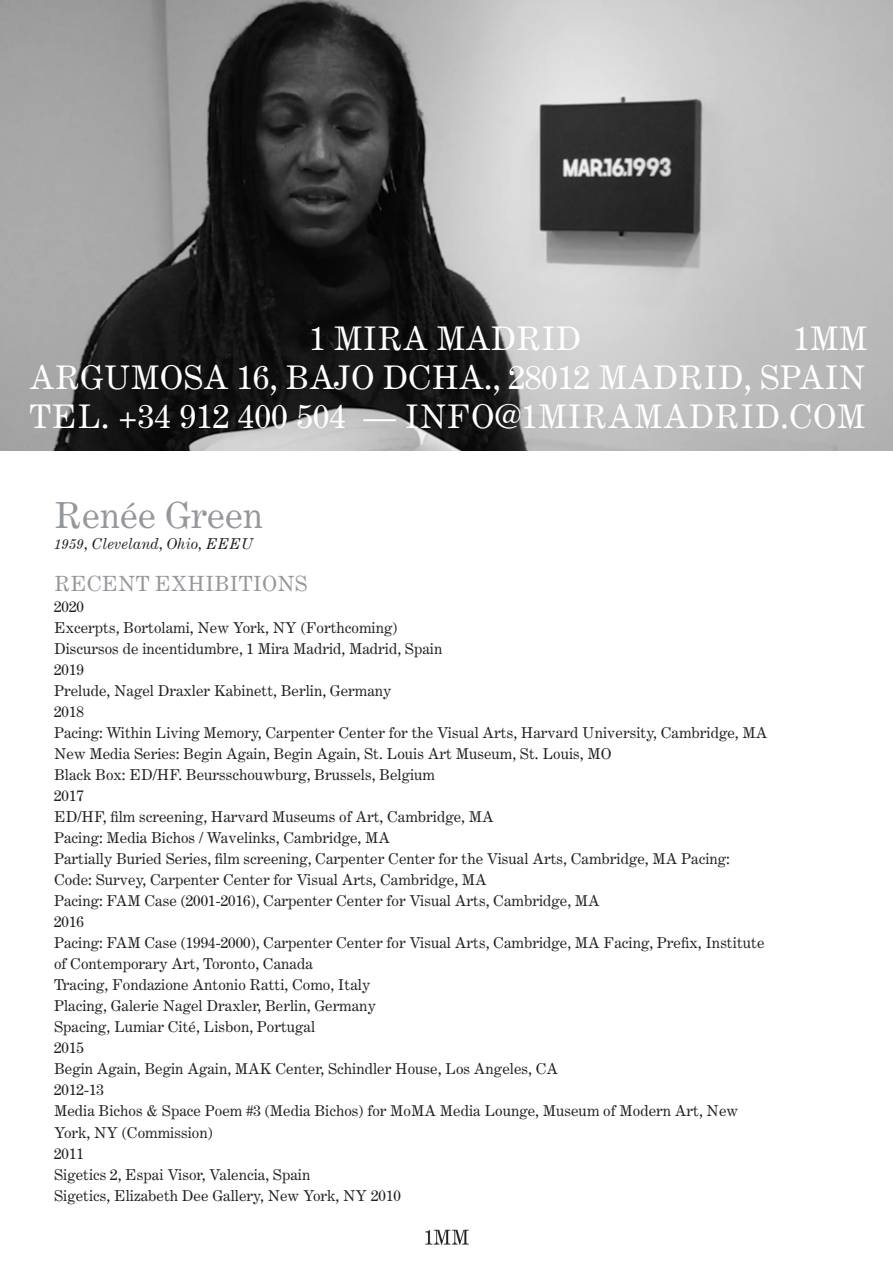
<style>
.page{position:relative;width:893px;height:1263px;background:#fff}
.page>*{position:absolute;margin:0;border:0;box-sizing:border-box;transform-origin:0 0}
.t1{font:36px "Century Expanded LT";color:#95979a}
.t2{font:32.55px "Century Expanded LT";color:#fff}
.t3{font:21px "Century Expanded LT";color:#95979a}
.t4{font:15px/21px "Century Expanded LT";color:#231f20}
.t5{font:italic 15px "Century Expanded LT";color:#231f20}
</style>
<div class="page">
<img style="left:425px;top:1229px;width:44px;height:16px">
<img style="left:0;top:0;width:893px;height:451px">
<p class="t2" style="left:309px;top:318px;width:273px">1 MIRA MADRID</p>
<p class="t2" style="left:793px;top:318px;width:76px">1MM</p>
<p class="t2" style="left:29px;top:357px;width:838px">ARGUMOSA 16, BAJO DCHA., 28012 MADRID, SPAIN</p>
<p class="t2" style="left:30px;top:396px;width:838px">TEL. +34 912 400 504 — INFO@1MIRAMADRID.COM</p>
<p class="t1" style="left:54px;top:494px;width:211px">Renée Green</p>
<p class="t5" style="left:54px;top:535px;width:201px">1959, Cleveland, Ohio, EEEU</p>
<p class="t3" style="left:54px;top:571px;width:255px">RECENT EXHIBITIONS</p>
<p class="t4" style="left:54px;top:596px;width:31px">2020</p>
<p class="t4" style="left:54px;top:617px;width:345px">Excerpts, Bortolami, New York, NY (Forthcoming)</p>
<p class="t4" style="left:54px;top:638px;width:390px">Discursos de incentidumbre, 1 Mira Madrid, Madrid, Spain</p>
<p class="t4" style="left:54px;top:659px;width:31px">2019</p>
<p class="t4" style="left:54px;top:680px;width:339px">Prelude, Nagel Draxler Kabinett, Berlin, Germany</p>
<p class="t4" style="left:54px;top:701px;width:31px">2018</p>
<p class="t4" style="left:54px;top:722px;width:715px">Pacing: Within Living Memory, Carpenter Center for the Visual Arts, Harvard University, Cambridge, MA<br>New Media Series: Begin Again, Begin Again, St. Louis Art Museum, St. Louis, MO</p>
<p class="t4" style="left:54px;top:764px;width:382px">Black Box: ED/HF. Beursschouwburg, Brussels, Belgium</p>
<p class="t4" style="left:54px;top:785px;width:31px">2017</p>
<p class="t4" style="left:54px;top:806px;width:441px">ED/HF, film screening, Harvard Museums of Art, Cambridge, MA</p>
<p class="t4" style="left:54px;top:827px;width:338px">Pacing: Media Bichos / Wavelinks, Cambridge, MA</p>
<p class="t4" style="left:54px;top:848px;width:677px">Partially Buried Series, film screening, Carpenter Center for the Visual Arts, Cambridge, MA Pacing:<br>Code: Survey, Carpenter Center for Visual Arts, Cambridge, MA</p>
<p class="t4" style="left:54px;top:890px;width:547px">Pacing: FAM Case (2001-2016), Carpenter Center for Visual Arts, Cambridge, MA</p>
<p class="t4" style="left:54px;top:911px;width:31px">2016</p>
<p class="t4" style="left:54px;top:932px;width:712px">Pacing: FAM Case (1994-2000), Carpenter Center for Visual Arts, Cambridge, MA Facing, Prefix, Institute of Contemporary Art, Toronto, Canada</p>
<p class="t4" style="left:54px;top:974px;width:318px">Tracing, Fondazione Antonio Ratti, Como, Italy</p>
<p class="t4" style="left:54px;top:995px;width:323px">Placing, Galerie Nagel Draxler, Berlin, Germany</p>
<p class="t4" style="left:54px;top:1016px;width:263px">Spacing, Lumiar Cité, Lisbon, Portugal</p>
<p class="t4" style="left:54px;top:1037px;width:31px">2015</p>
<p class="t4" style="left:54px;top:1058px;width:506px">Begin Again, Begin Again, MAK Center, Schindler House, Los Angeles, CA</p>
<p class="t4" style="left:54px;top:1079px;width:51px">2012-13</p>
<p class="t4" style="left:54px;top:1100px;width:686px">Media Bichos &amp; Space Poem #3 (Media Bichos) for MoMA Media Lounge, Museum of Modern Art, New</p>
<p class="t4" style="left:54px;top:1121px;width:160px">York, NY (Commission)</p>
<p class="t4" style="left:54px;top:1142px;width:31px">2011</p>
<p class="t4" style="left:54px;top:1163px;width:258px">Sigetics 2, Espai Visor, Valencia, Spain</p>
<p class="t4" style="left:54px;top:1184px;width:348px">Sigetics, Elizabeth Dee Gallery, New York, NY 2010</p>
</div>
